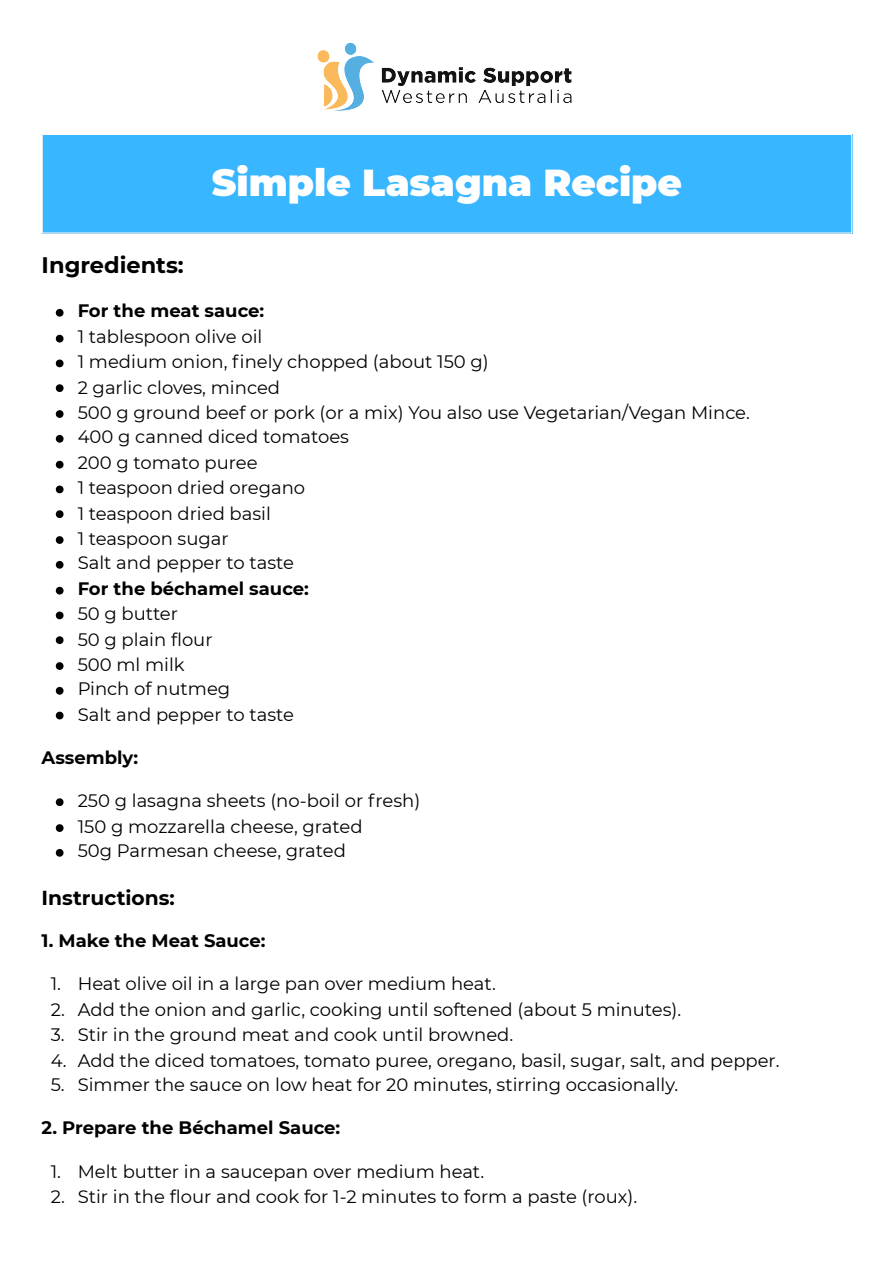
<style>
.page{position:relative;width:894px;height:1263px;background:#fff}
.page>*{position:absolute;margin:0;border:0;box-sizing:border-box;transform-origin:0 0}
.t1{font:900 37.5px "Montserrat";color:#fff}
.t2{font:700 22.5px "Montserrat";color:#000}
.t3{font:700 20.25px "Montserrat";color:#000}
.t4{font:18px "Montserrat";color:#000}
.t5{font:700 18px "Montserrat";color:#000}
</style>
<div class="page">
<img style="left:317px;top:42px;width:255px;height:69px">
<div style="left:42px;top:134px;width:809px;height:99px;background:#38b6ff"></div>
<hr style="left:42px;top:135px;width:1px;height:97px;background:#fff">
<hr style="left:850px;top:135px;width:2px;height:97px;background:#fff">
<hr style="left:42px;top:134px;width:810px;height:1px;background:#fff">
<hr style="left:42px;top:232px;width:810px;height:2px;background:#fff">
<svg style="left:56px;top:309px;width:7px;height:8px"></svg>
<svg style="left:56px;top:335px;width:7px;height:7px"></svg>
<svg style="left:56px;top:360px;width:7px;height:7px"></svg>
<svg style="left:56px;top:384px;width:7px;height:8px"></svg>
<svg style="left:56px;top:410px;width:7px;height:8px"></svg>
<svg style="left:56px;top:435px;width:7px;height:8px"></svg>
<svg style="left:56px;top:461px;width:7px;height:7px"></svg>
<svg style="left:56px;top:486px;width:7px;height:7px"></svg>
<svg style="left:56px;top:510px;width:7px;height:8px"></svg>
<svg style="left:56px;top:536px;width:7px;height:8px"></svg>
<svg style="left:56px;top:561px;width:7px;height:8px"></svg>
<svg style="left:56px;top:587px;width:7px;height:7px"></svg>
<svg style="left:56px;top:612px;width:7px;height:7px"></svg>
<svg style="left:56px;top:636px;width:7px;height:8px"></svg>
<svg style="left:56px;top:662px;width:7px;height:8px"></svg>
<svg style="left:56px;top:687px;width:7px;height:8px"></svg>
<svg style="left:56px;top:712px;width:7px;height:7px"></svg>
<svg style="left:56px;top:798px;width:7px;height:8px"></svg>
<svg style="left:56px;top:824px;width:7px;height:8px"></svg>
<svg style="left:56px;top:849px;width:7px;height:8px"></svg>
<h1 class="t2" style="left:42px;top:252px;width:144px">Ingredients:</h1>
<p class="t1" style="left:212px;top:159px;width:471px">Simple Lasagna Recipe</p>
<p class="t5" style="left:78px;top:300px;width:188px">For the meat sauce:</p>
<p class="t4" style="left:78px;top:326px;width:186px">1 tablespoon olive oil</p>
<p class="t4" style="left:78px;top:350px;width:412px">1 medium onion, fi nely chopped (about 150 g)</p>
<p class="t4" style="left:78px;top:376px;width:204px">2 garlic cloves, minced</p>
<p class="t4" style="left:78px;top:401px;width:673px">500 g ground beef or pork (or a mix) You also use Vegetarian/Vegan Mince.</p>
<p class="t4" style="left:78px;top:426px;width:273px">400 g canned diced tomatoes</p>
<p class="t4" style="left:78px;top:452px;width:181px">200 g tomato puree</p>
<p class="t4" style="left:78px;top:476px;width:229px">1 teaspoon dried oregano</p>
<p class="t4" style="left:78px;top:502px;width:195px">1 teaspoon dried basil</p>
<p class="t4" style="left:78px;top:527px;width:152px">1 teaspoon sugar</p>
<p class="t4" style="left:78px;top:552px;width:218px">Salt and pepper to taste</p>
<p class="t5" style="left:78px;top:578px;width:233px">For the béchamel sauce:</p>
<p class="t4" style="left:78px;top:602px;width:102px">50 g butter</p>
<p class="t4" style="left:78px;top:628px;width:136px">50 g plain flour</p>
<p class="t4" style="left:78px;top:653px;width:108px">500 ml milk</p>
<p class="t4" style="left:78px;top:678px;width:154px">Pinch of nutmeg</p>
<p class="t4" style="left:78px;top:704px;width:218px">Salt and pepper to taste</p>
<h3 class="t5" style="left:42px;top:746px;width:98px">Assembly:</h3>
<p class="t4" style="left:78px;top:789px;width:344px">250 g lasagna sheets (no-boil or fresh)</p>
<p class="t4" style="left:78px;top:815px;width:286px">150 g mozzarella cheese, grated</p>
<p class="t4" style="left:78px;top:840px;width:270px">50g Parmesan cheese, grated</p>
<h2 class="t3" style="left:42px;top:885px;width:135px">Instructions:</h2>
<h3 class="t5" style="left:42px;top:930px;width:225px">1. Make the Meat Sauce:</h3>
<p class="t4" style="left:51px;top:973px;width:446px">1. Heat olive oil in a large pan over medium heat.</p>
<p class="t4" style="left:51px;top:998px;width:632px">2. Add the onion and garlic, cooking until softened (about 5 minutes).</p>
<p class="t4" style="left:51px;top:1023px;width:464px">3. Stir in the ground meat and cook until browned.</p>
<p class="t4" style="left:51px;top:1049px;width:730px">4. Add the diced tomatoes, tomato puree, oregano, basil, sugar, salt, and pepper.</p>
<p class="t4" style="left:51px;top:1074px;width:629px">5. Simmer the sauce on low heat for 20 minutes, stirring occasionally.</p>
<h3 class="t5" style="left:42px;top:1117px;width:300px">2. Prepare the Béchamel Sauce:</h3>
<p class="t4" style="left:51px;top:1160px;width:435px">1. Melt butter in a saucepan over medium heat.</p>
<p class="t4" style="left:51px;top:1185px;width:588px">2. Stir in the flour and cook for 1-2 minutes to form a paste (roux).</p>
</div>
